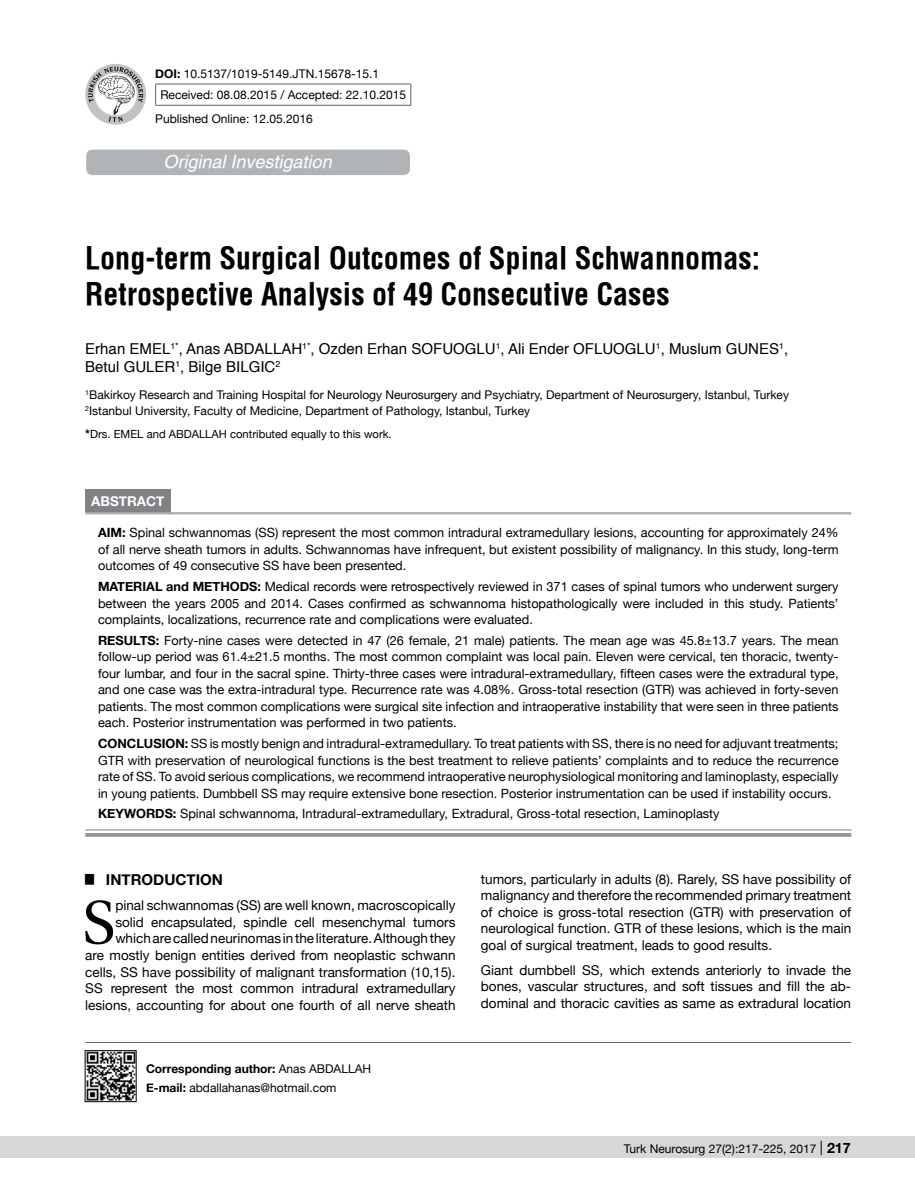
<style>
.page{position:relative;width:915px;height:1191px;background:#fff}
.page>*{position:absolute;margin:0;border:0;box-sizing:border-box;transform-origin:0 0}
.t1{font:61.2px "Utopia";color:#000}
.t2{font:700 30px/36px "Helvetica Condens";color:#000}
.t3{font:italic 500 18px "Helvetica";color:#fff}
.t4{font:15px/18px "Helvetica";color:#000}
.t5{font:700 15px "Helvetica Neue";color:#000}
.t6{font:13.5px/16.5px "Helvetica Neue";color:#000;text-align:justify}
.t7{font:700 13.5px "Helvetica Neue";color:#fff}
.t8{font:12.75px/16.5px "Helvetica Neue";color:#000;text-align:justify}
.t9{font:700 12.75px "Helvetica Neue";color:#000}
.t10{font:12px/18.6px "Helvetica Neue";color:#000}
.t11{font:11.25px "Helvetica Neue";color:#000}
.s1{font-weight:700}
.s2{font-weight:700;font-size:12px}
.s3{font-size:14.25px}
.s4{font-weight:700;font-size:14.25px}
</style>
<div class="page">
<div style="left:0;top:1136px;width:914px;height:22px;background:#d5d7d8"></div>
<div style="left:86px;top:150px;width:324px;height:25px;background:#b1b4b6;border-radius:6px"></div>
<hr style="left:85px;top:1042px;width:765px;height:1px;background:#636466">
<hr style="left:155px;top:84px;width:256px;height:1px;background:#636466">
<svg style="left:155px;top:84px;width:1px;height:21px"></svg>
<svg style="left:410px;top:84px;width:1px;height:21px"></svg>
<hr style="left:155px;top:105px;width:256px;height:1px;background:#636466">
<svg style="left:85px;top:64px;width:61px;height:61px"></svg>
<svg style="left:88px;top:67px;width:55px;height:55px"></svg>
<img style="left:87px;top:1052px;width:47px;height:47px">
<div style="left:85px;top:1050px;width:51px;height:51px;border:1px solid #000"></div>
<div style="left:85px;top:489px;width:85px;height:23px;background:#808285"></div>
<svg style="left:85px;top:830px;width:766px;height:1px"></svg>
<hr style="left:85px;top:512px;width:766px;height:1px;background:#939598">
<hr style="left:85px;top:513px;width:766px;height:1px;background:#939598">
<hr style="left:85px;top:829px;width:766px;height:1px;background:#939598">
<hr style="left:85px;top:833px;width:766px;height:3px;background:#939598">
<p class="t10" style="left:160px;top:63px;width:247px;line-height:21.9px;text-indent:-5px"><span class="s1">DOI:</span> 10.5137/1019-5149.JTN.15678-15.1<br>Received: 08.08.2015 / Accepted: 22.10.2015</p>
<p class="t10" style="left:155px;top:110px;width:159px">Published Online: 12.05.2016</p>
<h3 class="t3" style="left:163px;top:151px;width:170px">Original Investigation</h3>
<h2 class="t2" style="left:85px;top:240px;width:676px">Long-term Surgical Outcomes of Spinal Schwannomas:<br>Retrospective Analysis of 49 Consecutive Cases</h2>
<p class="t4" style="left:85px;top:340px;width:704px">Erhan EMEL<sup>1*</sup>, Anas ABDALLAH<sup>1*</sup>, Ozden Erhan SOFUOGLU<sup>1</sup>, Ali Ender OFLUOGLU<sup>1</sup>, Muslum GUNES<sup>1</sup>,<br>Betul GULER<sup>1</sup>, Bilge BILGIC<sup>2</sup></p>
<p class="t10" style="left:85px;top:388px;width:705px;line-height:15.8px"><sup>1</sup>Bakirkoy Research and Training Hospital for Neurology Neurosurgery and Psychiatry, Department of Neurosurgery, Istanbul, Turkey<br><sup>2</sup>Istanbul University, Faculty of Medicine, Department of Pathology, Istanbul, Turkey</p>
<p class="t11" style="left:85px;top:426px;width:308px"><span class="s2">*</span>Drs. EMEL and ABDALLAH contributed equally to this work.</p>
<p class="t7" style="left:91px;top:490px;width:75px">ABSTRACT</p>
<p class="t8" style="left:98px;top:525px;width:741px"><span class="s1">AIM:</span> Spinal schwannomas (SS) represent the most common intradural extramedullary lesions, accounting for approximately 24% of all nerve sheath tumors in adults. Schwannomas have infrequent, but existent possibility of malignancy. In this study, long-term outcomes of 49 consecutive SS have been presented.</p>
<p class="t9" style="left:98px;top:576px;width:21px">MATER</p>
<p class="t9" style="left:142px;top:576px;width:98px">IAL AND METHODS</p>
<p class="t8" style="left:98px;top:579px;width:741px;text-indent:159px"><span class="s1">:</span> Medical records were retrospectively reviewed in 371 cases of spinal tumors who underwent surgery between the years 2005 and 2014. Cases confirmed as schwannoma histopathologically were included in this study. Patients’ complaints, localizations, recurrence rate and complications were evaluated.</p>
<p class="t8" style="left:98px;top:633px;width:741px"><span class="s1">RESULTS:</span> Forty-nine cases were detected in 47 (26 female, 21 male) patients. The mean age was 45.8±13.7 years. The mean follow-up period was 61.4±21.5 months. The most common complaint was local pain. Eleven were cervical, ten thoracic, twenty&shy;four lumbar, and four in the sacral spine. Thirty-three cases were intradural-extramedullary, fifteen cases were the extradural type, and one case was the extra-intradural type. Recurrence rate was 4.08%. Gross-total resection (GTR) was achieved in forty-seven patients. The most common complications were surgical site infection and intraoperative instability that were seen in three patients each. Posterior instrumentation was performed in two patients.</p>
<p class="t8" style="left:98px;top:736px;width:741px"><span class="s1">CONCLUSION:</span> SS is mostly benign and intradural-extramedullary. To treat patients with SS, there is no need for adjuvant treatments; GTR with preservation of neurological functions is the best treatment to relieve patients’ complaints and to reduce the recurrence rate of SS. To avoid serious complications, we recommend intraoperative neurophysiological monitoring and laminoplasty, especially in young patients. Dumbbell SS may require extensive bone resection. Posterior instrumentation can be used if instability occurs.</p>
<p class="t9" style="left:98px;top:804px;width:49px">KEYWORDS</p>
<p class="t8" style="left:173px;top:806px;width:548px"><span class="s1">:</span> Spinal schwannoma, Intradural-extramedullary, Extradural, Gross-total resection, Laminoplasty</p>
<p class="t5" style="left:85px;top:868px;width:137px"><sup>█</sup> INTRODUCTION</p>
<h1 class="t1" style="left:82px;top:887px;width:35px">S</h1>
<p class="t6" style="left:85px;top:898px;width:371px;text-align:right">pinal schwannomas (SS) are well known, macroscopically solid encapsulated, spindle cell mesenchymal tumors which are called neurinomas in the literature. Although they<br>are mostly benign entities derived from neoplastic schwann cells, SS have possibility of malignant transformation (10,15).<br>SS represent the most common intradural extramedullary lesions, accounting for about one fourth of all nerve sheath</p>
<p class="t10" style="left:146px;top:1060px;width:226px"><span class="s1">CORRESPONDING AUTHOR:</span> Anas ABDALLAH<br><span class="s1">E-MAIL:</span> abdallahanas@hotmail.com</p>
<p class="t6" style="left:480px;top:871px;width:371px">tumors, particularly in adults (8). Rarely, SS have possibility of malignancy and therefore the recommended primary treatment of choice is gross-total resection (GTR) with preservation of neurological function. GTR of these lesions, which is the main goal of surgical treatment, leads to good results.</p>
<p class="t6" style="left:480px;top:962px;width:371px">Giant dumbbell SS, which extends anteriorly to invade the bones, vascular structures, and soft tissues and fill the ab&shy;dominal and thoracic cavities as same as extradural location</p>
<p class="t10" style="left:623px;top:1140px;width:228px">Turk Neurosurg 27(2):217-225, 2017 <span class="s3">|</span> <span class="s4">217</span></p>
</div>
